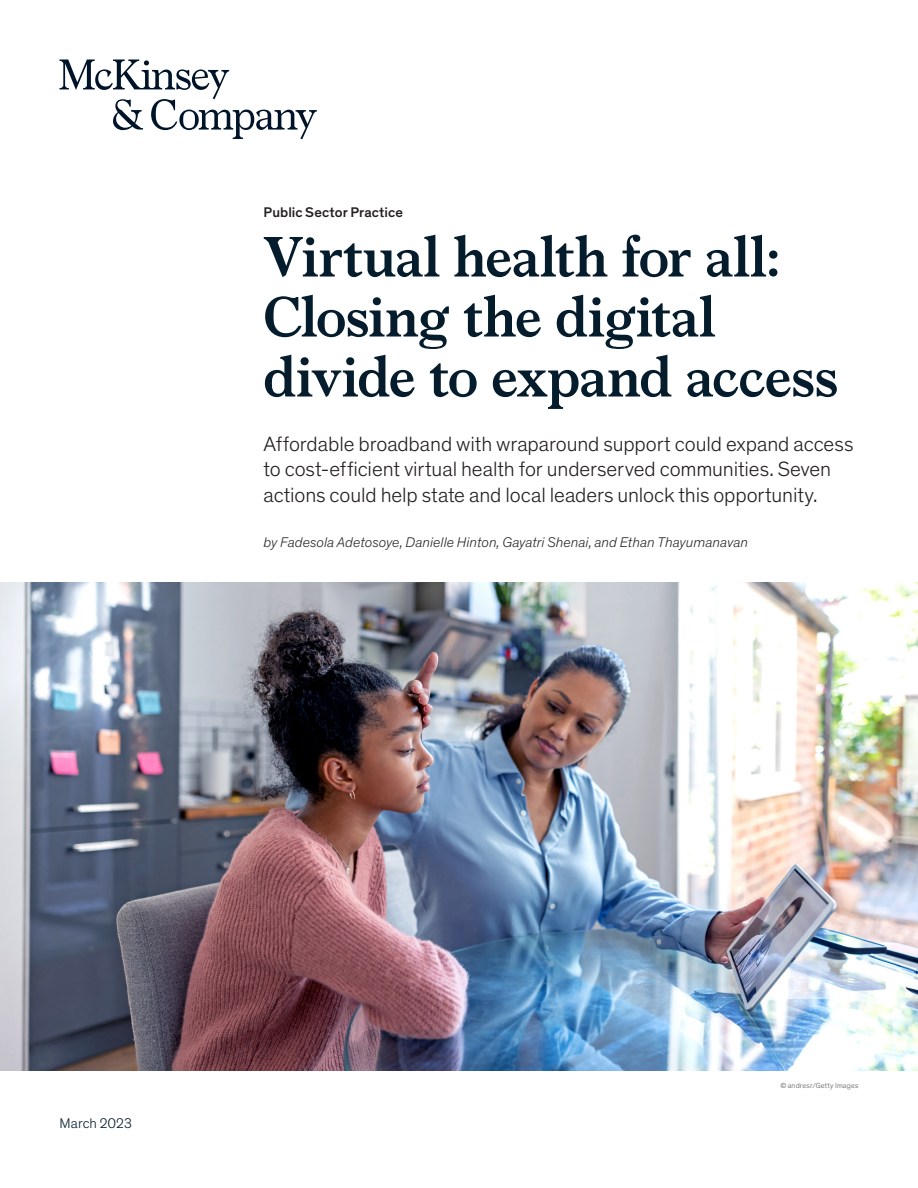
<style>
.page{position:relative;width:918px;height:1188px;background:#fff}
.page>*{position:absolute;margin:0;border:0;box-sizing:border-box;transform-origin:0 0}
.Title_of_article-dee{font:700 57px/60px "Bower";letter-spacing:-.01em;color:#051c2c}
.Standfirst-Dek_McKin{font:300 21px/25.5px "Mc Kinsey Sans";letter-spacing:-.005em;color:#231f20}
.Author_byline{font:italic 300 14.25px "Mc Kinsey Sans";letter-spacing:.005em;color:#231f20}
.Eyebrow{font:500 14.25px "Mc Kinsey Sans";letter-spacing:.005em;color:#231f20}
.Cover_date_-_Deep_bl{font:300 14.25px "Mc Kinsey Sans";letter-spacing:.005em;color:#051c2c}
.Art_Photo_credit{font:300 7.5px "Mc Kinsey Sans";letter-spacing:.025em;color:#57585a}
</style>
<div class="page">
<img style="left:0;top:582px;width:918px;height:488px">
<svg style="left:60px;top:60px;width:257px;height:79px"></svg>
<p class="Eyebrow" style="left:264px;top:201px;width:141px">Public Sector Practice</p>
<p class="Title_of_article-dee" style="left:264px;top:223px;width:576px">Virtual health for all:<br>Closing the digital divide to expand access</p>
<p class="Standfirst-Dek_McKin" style="left:264px;top:430px;width:591px">Affordable broadband with wraparound support could expand access to cost-efficient virtual health for underserved communities. Seven actions could help state and local leaders unlock this opportunity.</p>
<p class="Author_byline" style="left:264px;top:532px;width:486px">by Fadesola Adetosoye, Danielle Hinton, Gayatri Shenai, and Ethan Thayumanavan</p>
<p class="Cover_date_-_Deep_bl" style="left:60px;top:1113px;width:74px">March 2023</p>
<p class="Art_Photo_credit" style="left:780px;top:1080px;width:80px">© andresr/Getty Images</p>
</div>
